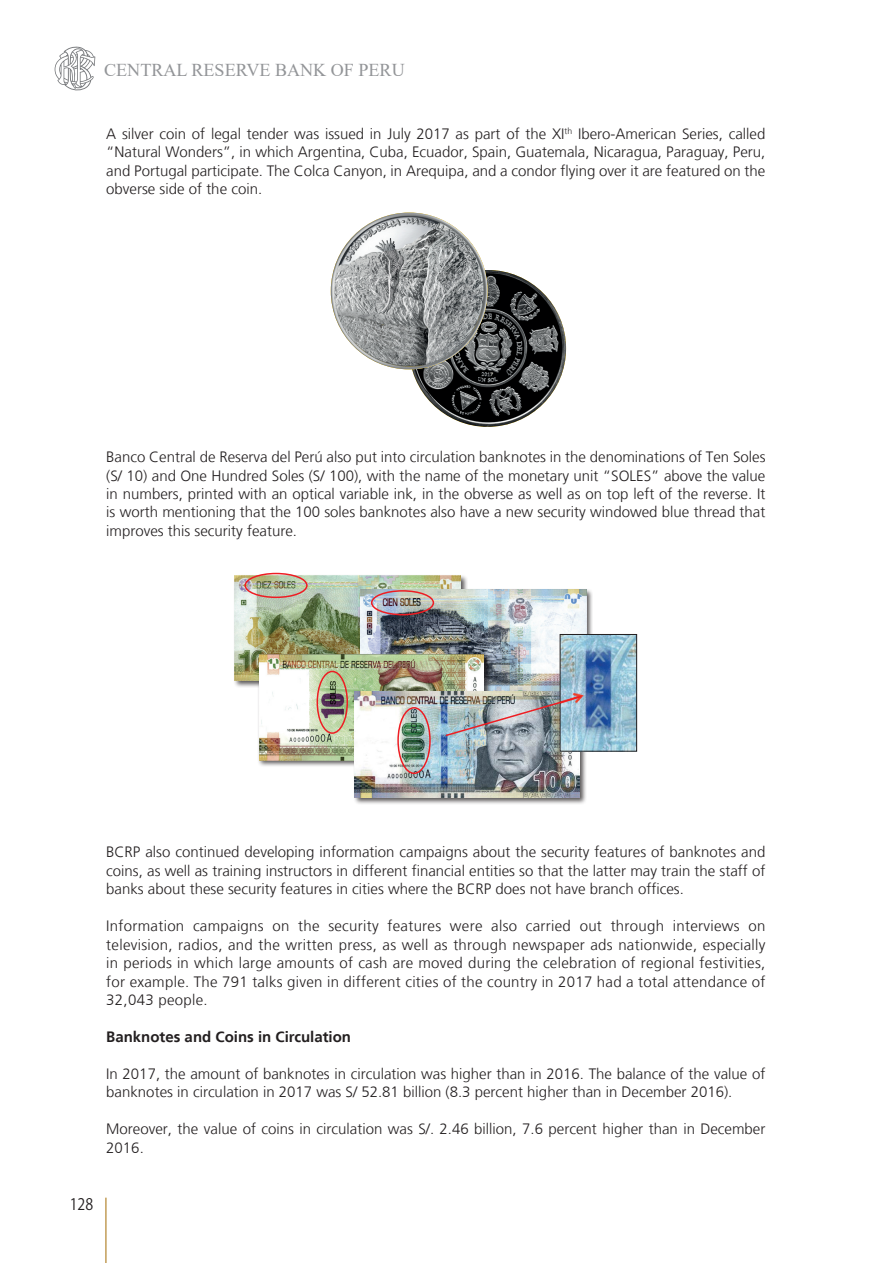
<style>
.page{position:relative;width:893px;height:1263px;background:#fff}
.page>*{position:absolute;margin:0;border:0;box-sizing:border-box;transform-origin:0 0}
.t1{font:18.15px "Times New Roman";color:#939598}
.t2{font:15.75px "Koz Go Pro";color:#231f20;scale:.9 1}
.t3{font:300 15px/18.5px "Frutiger LT";color:#231f20;text-align:justify}
.t4{font:700 15px "Frutiger LT";color:#231f20}
</style>
<div class="page">
<hr style="left:106px;top:1197px;width:1px;height:66px;background:#a46d05">
<svg style="left:55px;top:46px;width:40px;height:45px"></svg>
<img style="left:409px;top:270px;width:157px;height:157px;border-radius:78px">
<img style="left:331px;top:213px;width:157px;height:156px;border-radius:78px">
<div style="left:233px;top:574px;width:235px;height:114px;background:#231f20;opacity:.75"></div>
<img style="left:235px;top:576px;width:225px;height:104px">
<div style="left:358px;top:588px;width:235px;height:115px;background:#231f20;opacity:.75"></div>
<img style="left:360px;top:589px;width:226px;height:101px">
<div style="left:244px;top:573px;width:64px;height:25px;border:2px solid #ee1d23;border-radius:50%"></div>
<div style="left:371px;top:590px;width:63px;height:25px;border:2px solid #ee1d23;border-radius:50%"></div>
<div style="left:257px;top:653px;width:235px;height:114px;background:#231f20;opacity:.75"></div>
<img style="left:259px;top:655px;width:225px;height:106px">
<div style="left:353px;top:690px;width:234px;height:115px;background:#231f20;opacity:.75"></div>
<img style="left:355px;top:692px;width:224px;height:106px">
<div style="left:317px;top:671px;width:31px;height:63px;border:2px solid #ee1d23;border-radius:50%"></div>
<div style="left:397px;top:707px;width:34px;height:67px;border:2px solid #ee1d23;border-radius:50%"></div>
<img style="left:562px;top:636px;width:73px;height:113px">
<div style="left:560px;top:634px;width:77px;height:117px;border:1px solid #231f20"></div>
<img style="left:444px;top:694px;width:139px;height:43px">
<p class="t1" style="left:104px;top:57px;width:302px">CENTRAL RESERVE BANK OF PERU</p>
<p class="t3" style="left:106px;top:125px;width:661px">A silver coin of legal tender was issued in July 2017 as part of the XI<sup>th</sup> Ibero-American Series, called “Natural Wonders”, in which Argentina, Cuba, Ecuador, Spain, Guatemala, Nicaragua, Paraguay, Peru, and Portugal participate. The Colca Canyon, in Arequipa, and a condor flying over it are featured on the obverse side of the coin.</p>
<p class="t3" style="left:106px;top:448px;width:661px">Banco Central de Reserva del Perú also put into circulation banknotes in the denominations of Ten Soles (S/ 10) and One Hundred Soles (S/ 100), with the name of the monetary unit “SOLES” above the value in numbers, printed with an optical variable ink, in the obverse as well as on top left of the reverse. It is worth mentioning that the 100 soles banknotes also have a new security windowed blue thread that improves this security feature.</p>
<p class="t3" style="left:106px;top:843px;width:661px">BCRP also continued developing information campaigns about the security features of banknotes and coins, as well as training instructors in different financial entities so that the latter may train the staff of banks about these security features in cities where the BCRP does not have branch offices.</p>
<p class="t3" style="left:106px;top:917px;width:661px">Information campaigns on the security features were also carried out through interviews on television, radios, and the written press, as well as through newspaper ads nationwide, especially in periods in which large amounts of cash are moved during the celebration of regional festivities, for example. The 791 talks given in different cities of the country in 2017 had a total attendance of 32,043 people.</p>
<p class="t4" style="left:106px;top:1028px;width:246px">Banknotes and Coins in Circulation</p>
<p class="t3" style="left:106px;top:1064px;width:661px">In 2017, the amount of banknotes in circulation was higher than in 2016. The balance of the value of banknotes in circulation in 2017 was S/ 52.81 billion (8.3 percent higher than in December 2016).</p>
<p class="t3" style="left:106px;top:1120px;width:661px">Moreover, the value of coins in circulation was S/. 2.46 billion, 7.6 percent higher than in December<br>2016.</p>
<p class="t2" style="left:70px;top:1194px;width:28px">128</p>
</div>
